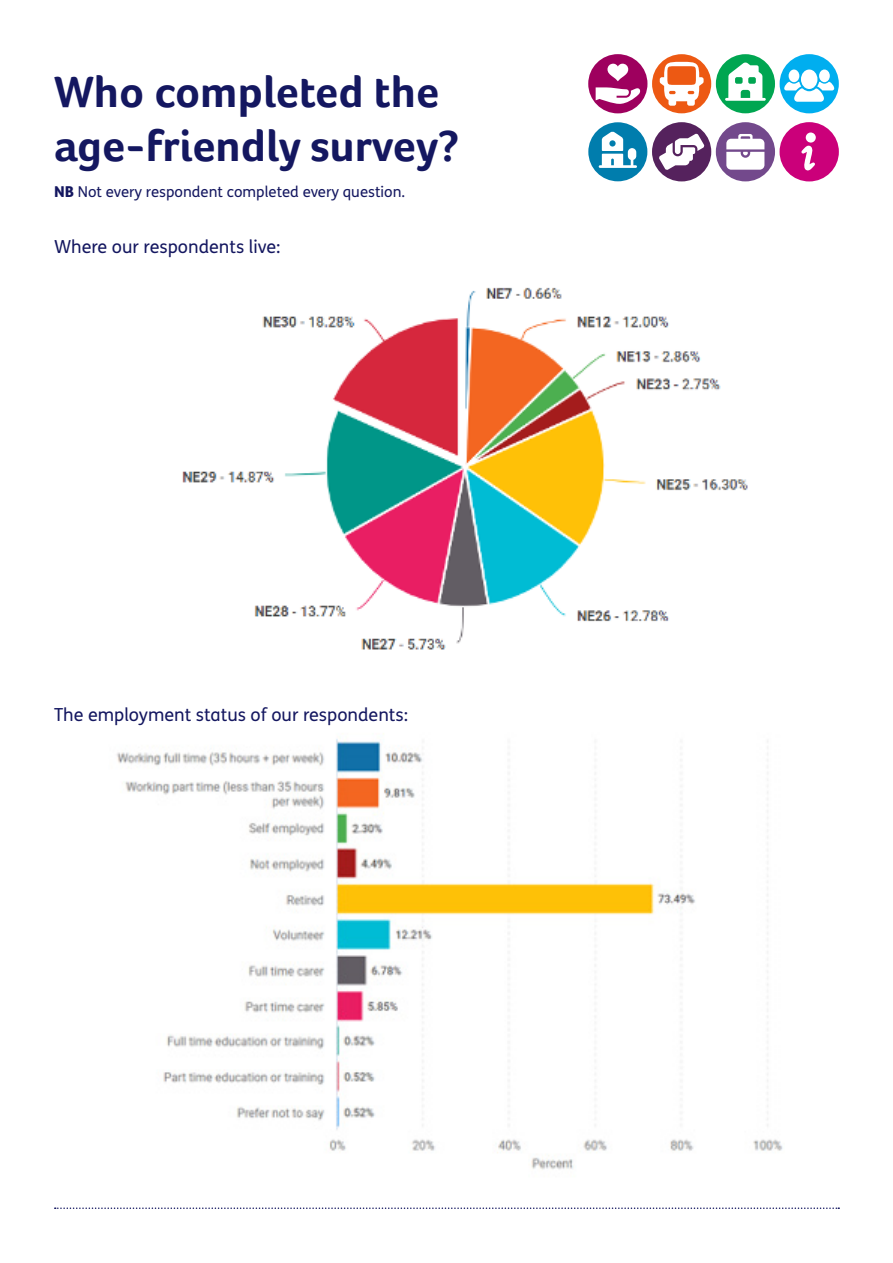
<style>
.page{position:relative;width:893px;height:1263px;background:#fff}
.page>*{position:absolute;margin:0;border:0;box-sizing:border-box;transform-origin:0 0}
.t1{font:700 45px "Foco Age UK";color:#141760}
.t2{font:18px "FS Me";color:#141760}
.t3{font:15px "FS Me";color:#141760}
.s1{font-weight:800}
</style>
<div class="page">
<svg style="left:55px;top:1207px;width:784px;height:2px"></svg>
<svg style="left:588px;top:54px;width:251px;height:59px"></svg>
<svg style="left:588px;top:122px;width:251px;height:59px"></svg>
<svg style="left:609px;top:140px;width:7px;height:7px"></svg>
<img style="left:116px;top:733px;width:667px;height:437px">
<img style="left:182px;top:287px;width:566px;height:363px">
<p class="t1" style="left:54px;top:65px;width:387px">Who completed the</p>
<p class="t1" style="left:54px;top:119px;width:407px">age-friendly survey?</p>
<p class="t3" style="left:54px;top:181px;width:353px"><span class="s1">NB</span> Not every respondent completed every question.</p>
<p class="t2" style="left:54px;top:234px;width:228px">Where our respondents live:</p>
<p class="t2" style="left:54px;top:702px;width:356px">The employment status of our respondents:</p>
</div>
